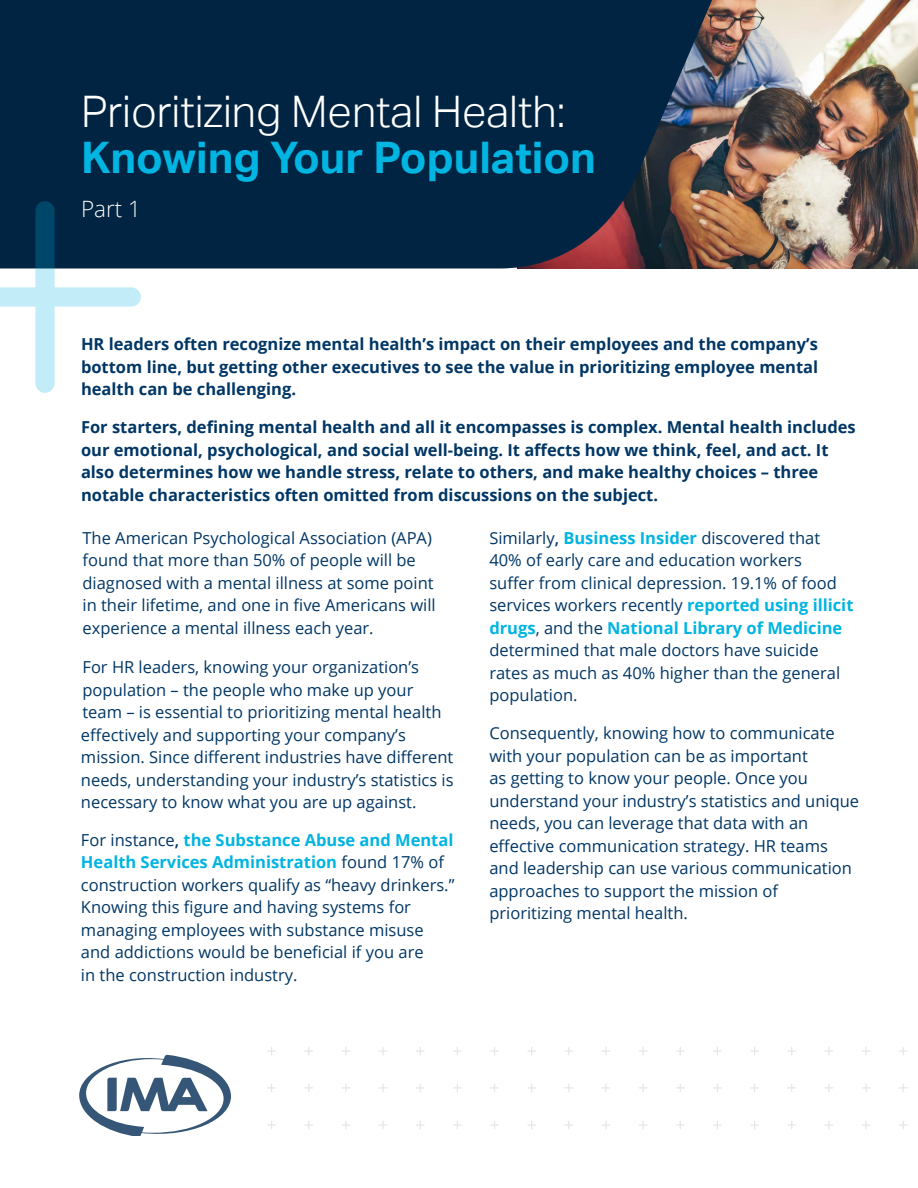
<style>
.page{position:relative;width:918px;height:1188px;background:#fff}
.page>*{position:absolute;margin:0;border:0;box-sizing:border-box;transform-origin:0 0}
.t1{font:300 43.5px "Aktiv Grotesk";color:#fff}
.t2{font:700 43.5px "Aktiv Grotesk";color:#00b5e2}
.t3{font:300 22.5px "Open Sans";color:#fff}
.t4{font:16.5px/22.5px "Open Sans";color:#003665}
.t5{font:700 16.5px/22.5px "Open Sans";color:#003665;text-align:justify}
.s1{font-weight:600}
.s2{font-weight:700;color:#01b4e1}
</style>
<div class="page">
<img style="left:714px;top:0;width:204px;height:268px">
<svg style="left:0;top:0;width:714px;height:268px;background:#092742"></svg>
<svg style="left:35px;top:211px;width:20px;height:172px;background:#7aadc1"></svg>
<div style="left:0;top:287px;width:131px;height:20px;background:#c2edf8"></div>
<svg style="left:79px;top:1054px;width:152px;height:82px"></svg>
<svg style="left:267px;top:1047px;width:9px;height:8px"></svg>
<svg style="left:305px;top:1047px;width:8px;height:8px"></svg>
<svg style="left:342px;top:1047px;width:8px;height:8px"></svg>
<svg style="left:379px;top:1047px;width:8px;height:8px"></svg>
<svg style="left:416px;top:1047px;width:8px;height:8px"></svg>
<svg style="left:453px;top:1047px;width:9px;height:8px"></svg>
<svg style="left:490px;top:1047px;width:9px;height:8px"></svg>
<svg style="left:527px;top:1047px;width:9px;height:8px"></svg>
<svg style="left:565px;top:1047px;width:8px;height:8px"></svg>
<svg style="left:602px;top:1047px;width:8px;height:8px"></svg>
<svg style="left:639px;top:1047px;width:8px;height:8px"></svg>
<svg style="left:676px;top:1047px;width:8px;height:8px"></svg>
<svg style="left:713px;top:1047px;width:9px;height:8px"></svg>
<svg style="left:750px;top:1047px;width:9px;height:8px"></svg>
<svg style="left:788px;top:1047px;width:8px;height:8px"></svg>
<svg style="left:825px;top:1047px;width:8px;height:8px"></svg>
<svg style="left:862px;top:1047px;width:8px;height:8px"></svg>
<svg style="left:899px;top:1047px;width:8px;height:8px"></svg>
<svg style="left:267px;top:1084px;width:9px;height:8px"></svg>
<svg style="left:305px;top:1084px;width:8px;height:8px"></svg>
<svg style="left:342px;top:1084px;width:8px;height:8px"></svg>
<svg style="left:379px;top:1084px;width:8px;height:8px"></svg>
<svg style="left:416px;top:1084px;width:8px;height:8px"></svg>
<svg style="left:453px;top:1084px;width:9px;height:8px"></svg>
<svg style="left:490px;top:1084px;width:9px;height:8px"></svg>
<svg style="left:527px;top:1084px;width:9px;height:8px"></svg>
<svg style="left:565px;top:1084px;width:8px;height:8px"></svg>
<svg style="left:602px;top:1084px;width:8px;height:8px"></svg>
<svg style="left:639px;top:1084px;width:8px;height:8px"></svg>
<svg style="left:676px;top:1084px;width:8px;height:8px"></svg>
<svg style="left:713px;top:1084px;width:9px;height:8px"></svg>
<svg style="left:750px;top:1084px;width:9px;height:8px"></svg>
<svg style="left:788px;top:1084px;width:8px;height:8px"></svg>
<svg style="left:825px;top:1084px;width:8px;height:8px"></svg>
<svg style="left:862px;top:1084px;width:8px;height:8px"></svg>
<svg style="left:899px;top:1084px;width:8px;height:8px"></svg>
<svg style="left:267px;top:1121px;width:9px;height:8px"></svg>
<svg style="left:305px;top:1121px;width:8px;height:8px"></svg>
<svg style="left:342px;top:1121px;width:8px;height:8px"></svg>
<svg style="left:379px;top:1121px;width:8px;height:8px"></svg>
<svg style="left:416px;top:1121px;width:8px;height:8px"></svg>
<svg style="left:453px;top:1121px;width:9px;height:8px"></svg>
<svg style="left:490px;top:1121px;width:9px;height:8px"></svg>
<svg style="left:527px;top:1121px;width:9px;height:8px"></svg>
<svg style="left:565px;top:1121px;width:8px;height:8px"></svg>
<svg style="left:602px;top:1121px;width:8px;height:8px"></svg>
<svg style="left:639px;top:1121px;width:8px;height:8px"></svg>
<svg style="left:676px;top:1121px;width:8px;height:8px"></svg>
<svg style="left:713px;top:1121px;width:9px;height:8px"></svg>
<svg style="left:750px;top:1121px;width:9px;height:8px"></svg>
<svg style="left:788px;top:1121px;width:8px;height:8px"></svg>
<svg style="left:825px;top:1121px;width:8px;height:8px"></svg>
<svg style="left:862px;top:1121px;width:8px;height:8px"></svg>
<svg style="left:899px;top:1121px;width:8px;height:8px"></svg>
<h1 class="t1" style="left:81px;top:86px;width:486px">Prioritizing Mental Health:</h1>
<h1 class="t2" style="left:81px;top:133px;width:516px">Knowing Your Population</h1>
<h2 class="t3" style="left:81px;top:193px;width:62px">Part 1</h2>
<p class="t5" style="left:81px;top:332px;width:739px">HR leaders often recognize mental health’s impact on their employees and the company’s bottom line, but getting other executives to see the value in prioritizing employee mental health can be challenging.</p>
<p class="t5" style="left:81px;top:416px;width:776px;text-align:left">For starters, defining mental health and all it encompasses is complex. Mental health includes our emotional, psychological, and social well-being. It affects how we think, feel, and act. It also determines how we handle stress, relate to others, and make healthy choices – three notable characteristics often omitted from discussions on the subject.</p>
<p class="t4" style="left:82px;top:526px;width:355px">The American Psychological Association (APA) found that more than 50% of people will be diagnosed with a mental illness at some point in their lifetime, and one in five Americans will experience a mental illness each year.</p>
<p class="t4" style="left:81px;top:656px;width:374px">For HR leaders, knowing your organization’s population – the people who make up your team – is essential to prioritizing mental health effectively and supporting your company’s mission. Since different industries have different needs, understanding your industry’s statistics is necessary to know what you are up against.</p>
<p class="t4" style="left:81px;top:828px;width:375px">For instance<span class="s1">,</span> <span class="s2">the Substance Abuse and Mental Health Services Administration</span> found 17% of construction workers qualify as “heavy drinkers.” Knowing this figure and having systems for managing employees with substance misuse and addictions would be beneficial if you are<br>in the construction industry.</p>
<p class="t4" style="left:489px;top:526px;width:366px">Similarly<span class="s1">,</span> <span class="s2">Business Insider</span> discovered that 40% of early care and education workers<br>suffer from clinical depression. 19.1% of food services workers recently <span class="s2">reported using illicit drugs</span>, and the <span class="s2">National Library of Medicine </span>determined that male doctors have suicide rates as much as 40% higher than the general population.</p>
<p class="t4" style="left:489px;top:722px;width:371px">Consequently, knowing how to communicate with your population can be as important<br>as getting to know your people. Once you understand your industry’s statistics and unique needs, you can leverage that data with an effective communication strategy. HR teams and leadership can use various communication approaches to support the mission of prioritizing mental health.</p>
</div>
